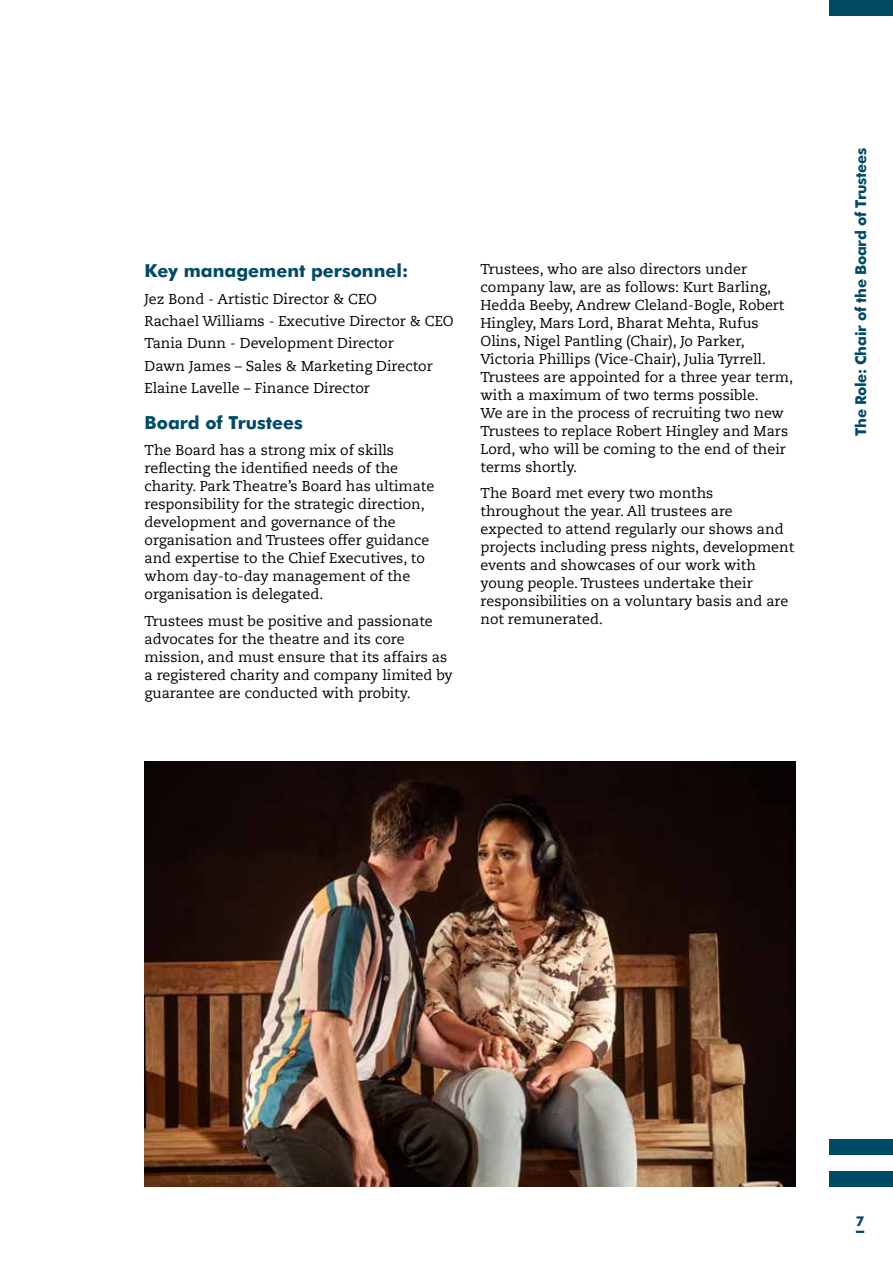
<style>
.page{position:relative;width:893px;height:1263px;background:#fff}
.page>*{position:absolute;margin:0;border:0;box-sizing:border-box;transform-origin:0 0}
.t1{font:700 18px "Futura BT";color:#014a66}
.t2{font:700 15px "Futura BT";letter-spacing:-.02em;color:#014a66}
.t3{font:14.25px/18px "Caecilia LT Std";color:#000}
.t4{font:700 13.5px "Futura BT";color:#014a66}
</style>
<div class="page">
<img style="left:145px;top:761px;width:650px;height:425px">
<svg style="left:856px;top:1231px;width:8px;height:2px"></svg>
<div style="left:829px;top:1171px;width:64px;height:15px;background:#014a66"></div>
<div style="left:829px;top:1139px;width:64px;height:16px;background:#014a66"></div>
<div style="left:829px;top:0;width:64px;height:16px;background:#014a66"></div>
<p class="t1" style="left:145px;top:260px;width:265px">Key management personnel:</p>
<p class="t3" style="left:145px;top:288px;width:311px;line-height:22.2px">Jez Bond - Artistic Director &amp; CEO<br>Rachael Williams - Executive Director &amp; CEO Tania Dunn - Development Director<br>Dawn James – Sales &amp; Marketing Director Elaine Lavelle – Finance Director</p>
<p class="t1" style="left:145px;top:411px;width:160px">Board of Trustees</p>
<p class="t3" style="left:145px;top:441px;width:291px">The Board has a strong mix of skills reflecting the identified needs of the charity. Park Theatre’s Board has ultimate responsibility for the strategic direction, development and governance of the organisation and Trustees offer guidance and expertise to the Chief Executives, to whom day-to-day management of the organisation is delegated.</p>
<p class="t3" style="left:145px;top:612px;width:310px">Trustees must be positive and passionate advocates for the theatre and its core mission, and must ensure that its affairs as a registered charity and company limited by guarantee are conducted with probity.</p>
<p class="t3" style="left:480px;top:260px;width:314px">Trustees, who are also directors under company law, are as follows: Kurt Barling, Hedda Beeby, Andrew Cleland-Bogle, Robert Hingley, Mars Lord, Bharat Mehta, Rufus Olins, Nigel Pantling (Chair), Jo Parker, Victoria Phillips (Vice-Chair), Julia Tyrrell.<br>Trustees are appointed for a three year term, with a maximum of two terms possible.<br>We are in the process of recruiting two new Trustees to replace Robert Hingley and Mars Lord, who will be coming to the end of their terms shortly.</p>
<p class="t3" style="left:480px;top:485px;width:315px">The Board met every two months throughout the year. All trustees are expected to attend regularly our shows and projects including press nights, development events and showcases of our work with young people. Trustees undertake their responsibilities on a voluntary basis and are not remunerated.</p>
<p class="t2" style="left:851px;top:436px;width:289px;rotate:-90deg">The Role: Chair of the Board of Trustees</p>
<p class="t4" style="left:856px;top:1213px;width:10px">7</p>
</div>
